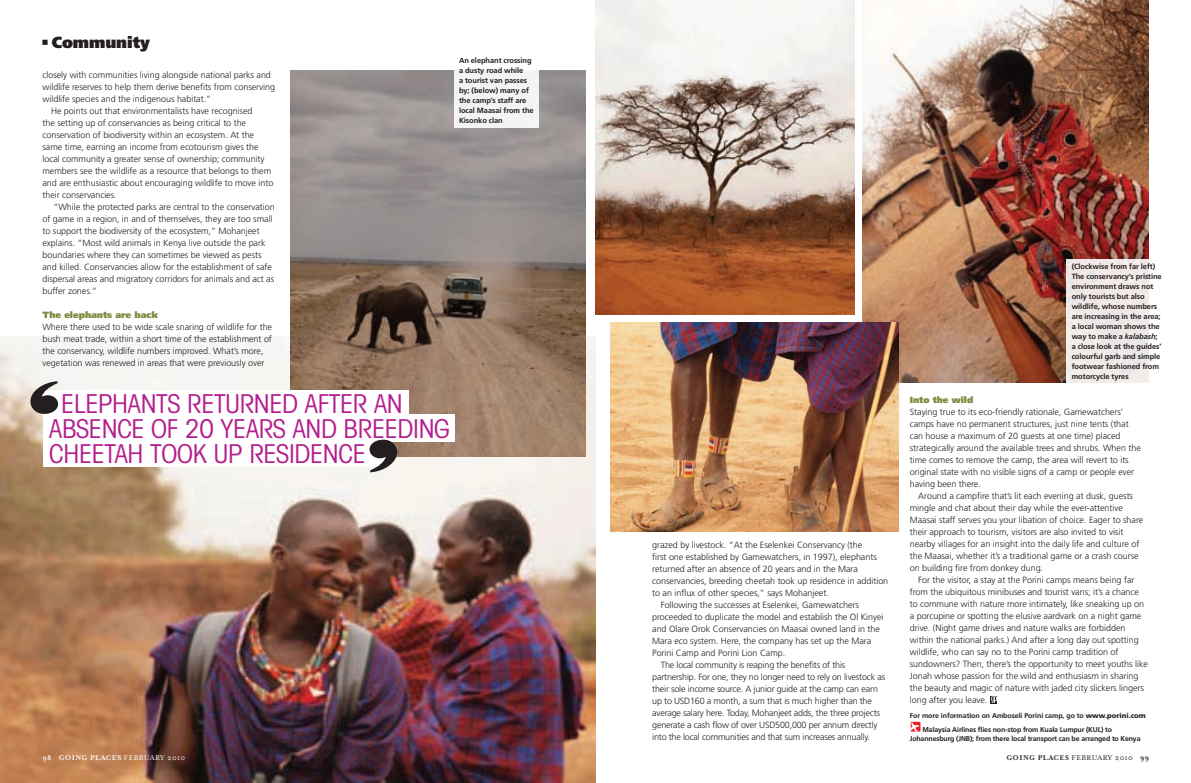
<style>
.page{position:relative;width:1191px;height:783px;background:#fff}
.page>*{position:absolute;margin:0;border:0;box-sizing:border-box;transform-origin:0 0}
.t1{font:condensed 26px/25px "Avant Garde";letter-spacing:-.01em;color:#b41e8d}
.t2{font:900 16px "Frutiger";letter-spacing:-.005em;color:#231f20}
.t3{font:300 9px/12px "Frutiger";letter-spacing:-.005em;color:#231f20}
.t4{font:900 9px "Frutiger";letter-spacing:-.005em;color:#7f8b41}
.t5{font:700 8px "Mrs Eaves";letter-spacing:.05em;color:#fff}
.t6{font:700 8px "Mrs Eaves";letter-spacing:.05em;color:#231f20}
.t7{font:700 7.5px/10px "Frutiger";letter-spacing:-.01em;color:#231f20}
.t8{font:700 7px/14px "Frutiger";letter-spacing:-.02em;color:#231f20}
.s1{font-family:"Mrs Eaves Roman";font-weight:400}
.s2{font-style:italic}
.s3{font-weight:900}
</style>
<div class="page">
<img style="left:0;top:337px;width:595px;height:445px">
<img style="left:290px;top:71px;width:295px;height:385px">
<img style="left:862px;top:0;width:286px;height:382px">
<div style="left:43px;top:415px;width:412px;height:27px;background:#fff"></div>
<div style="left:43px;top:439px;width:344px;height:27px;background:#fff"></div>
<div style="left:43px;top:389px;width:365px;height:28px;background:#fff"></div>
<svg style="left:30px;top:381px;width:28px;height:33px"></svg>
<svg style="left:369px;top:439px;width:28px;height:33px"></svg>
<img style="left:610px;top:322px;width:288px;height:209px">
<img style="left:595px;top:0;width:260px;height:314px">
<svg style="left:910px;top:721px;width:10px;height:10px"></svg>
<svg style="left:910px;top:722px;width:9px;height:9px"></svg>
<svg style="left:990px;top:696px;width:7px;height:7px"></svg>
<svg style="left:991px;top:696px;width:6px;height:6px"></svg>
<div style="left:454px;top:55px;width:85px;height:72px;background:#f4f3f3"></div>
<div style="left:1066px;top:259px;width:83px;height:124px;background:#f1e9e8"></div>
<h2 class="t2" style="left:43px;top:33px;width:109px">■ Community</h2>
<p class="t3" style="left:43px;top:69px;width:230px">closely with communities living alongside national parks and</p>
<p class="t3" style="left:43px;top:81px;width:234px">wildlife reserves to help them derive benefits from conserving</p>
<p class="t3" style="left:43px;top:93px;width:170px">wildlife species and the indigenous habitat.”</p>
<p class="t3" style="left:51px;top:105px;width:203px">He points out that environmentalists have recognised</p>
<p class="t3" style="left:43px;top:117px;width:205px">the setting up of conservancies as being critical to the</p>
<p class="t3" style="left:43px;top:129px;width:213px">conservation of biodiversity within an ecosystem. At the</p>
<p class="t3" style="left:43px;top:141px;width:218px">same time, earning an income from ecotourism gives the</p>
<p class="t3" style="left:43px;top:153px;width:223px">local community a greater sense of ownership; community</p>
<p class="t3" style="left:43px;top:165px;width:230px">members see the wildlife as a resource that belongs to them</p>
<p class="t3" style="left:43px;top:177px;width:232px">and are enthusiastic about encouraging wildlife to move into</p>
<p class="t3" style="left:43px;top:189px;width:76px">their conservancies.</p>
<p class="t3" style="left:53px;top:201px;width:223px">“While the protected parks are central to the conservation</p>
<p class="t3" style="left:43px;top:213px;width:232px">of game in a region, in and of themselves, they are too small</p>
<p class="t3" style="left:43px;top:225px;width:219px">to support the biodiversity of the ecosystem,” Mohanjeet</p>
<p class="t3" style="left:43px;top:237px;width:224px">explains. “Most wild animals in Kenya live outside the park</p>
<p class="t3" style="left:43px;top:249px;width:220px">boundaries where they can sometimes be viewed as pests</p>
<p class="t3" style="left:43px;top:261px;width:231px">and killed. Conservancies allow for the establishment of safe</p>
<p class="t3" style="left:43px;top:273px;width:233px">dispersal areas and migratory corridors for animals and act as</p>
<p class="t3" style="left:43px;top:285px;width:56px">buffer zones.”</p>
<p class="t4" style="left:43px;top:309px;width:117px">The elephants are back</p>
<p class="t3" style="left:43px;top:321px;width:231px">Where there used to be wide scale snaring of wildlife for the bush meat trade, within a short time of the establishment of the conservancy, wildlife numbers improved. What’s more, vegetation was renewed in areas that were previously over</p>
<p class="t7" style="left:459px;top:55px;width:76px">An elephant crossing a dusty road while<br>a tourist van passes by; (below) many of the camp’s staff are local Maasai from the<br>Kisonko clan</p>
<h1 class="t1" style="left:49px;top:390px;width:402px;text-indent:12px">ELEPHANTS RETURNED AFTER AN<br>ABSENCE OF 20 YEARS AND BREEDING<br>CHEETAH TOOK UP RESIDENCE</h1>
<p class="t5" style="left:43px;top:753px;width:144px">98 GOING PLACES <span class="s1">FEBRUARY 2010</span></p>
<p class="t3" style="left:652px;top:539px;width:212px">grazed by livestock. “At the Eselenkei Conservancy (the</p>
<p class="t3" style="left:652px;top:551px;width:226px">first one established by Gamewatchers, in 1997), elephants</p>
<p class="t3" style="left:652px;top:563px;width:207px">returned after an absence of 20 years and in the Mara</p>
<p class="t3" style="left:652px;top:575px;width:238px">conservancies, breeding cheetah took up residence in addition</p>
<p class="t3" style="left:652px;top:587px;width:178px">to an influx of other species,” says Mohanjeet.</p>
<p class="t3" style="left:660px;top:599px;width:200px">Following the successes at Eselenkei, Gamewatchers</p>
<p class="t3" style="left:652px;top:611px;width:233px">proceeded to duplicate the model and establish the Ol Kinyei</p>
<p class="t3" style="left:652px;top:623px;width:229px">and Olare Orok Conservancies on Maasai owned land in the</p>
<p class="t3" style="left:652px;top:635px;width:220px">Mara eco system. Here, the company has set up the Mara</p>
<p class="t3" style="left:652px;top:647px;width:135px">Porini Camp and Porini Lion Camp.</p>
<p class="t3" style="left:660px;top:659px;width:186px">The local community is reaping the benefits of this</p>
<p class="t3" style="left:652px;top:671px;width:234px">partnership. For one, they no longer need to rely on livestock as</p>
<p class="t3" style="left:652px;top:683px;width:227px">their sole income source. A junior guide at the camp can earn</p>
<p class="t3" style="left:652px;top:695px;width:221px">up to USD160 a month, a sum that is much higher than the</p>
<p class="t3" style="left:652px;top:707px;width:229px">average salary here. Today, Mohanjeet adds, the three projects</p>
<p class="t3" style="left:652px;top:719px;width:227px">generate a cash flow of over USD500,000 per annum directly</p>
<p class="t3" style="left:652px;top:731px;width:219px">into the local communities and that sum increases annually.</p>
<p class="t7" style="left:1071px;top:261px;width:92px">(Clockwise from far left)<br>The conservancy’s pristine environment draws not only tourists but also wildlife, whose numbers are increasing in the area; a local woman shows the way to make a <span class="s2">kalabash</span>; a close look at the guides’ colourful garb and simple footwear fashioned from motorcycle tyres</p>
<p class="t4" style="left:909px;top:394px;width:65px">Into the wild</p>
<p class="t3" style="left:909px;top:406px;width:233px">Staying true to its eco-friendly rationale, Gamewatchers’ camps have no permanent structures, just nine tents (that can house a maximum of 20 guests at one time) placed strategically around the available trees and shrubs. When the time comes to remove the camp, the area will revert to its original state with no visible signs of a camp or people ever having been there.</p>
<p class="t3" style="left:909px;top:490px;width:235px;text-indent:9px">Around a campfire that’s lit each evening at dusk, guests mingle and chat about their day while the ever-attentive Maasai staff serves you your libation of choice. Eager to share their approach to tourism, visitors are also invited to visit nearby villages for an insight into the daily life and culture of the Maasai, whether it’s a traditional game or a crash course on building fire from donkey dung.</p>
<p class="t3" style="left:909px;top:574px;width:240px;text-indent:9px">For the visitor, a stay at the Porini camps means being far from the ubiquitous minibuses and tourist vans; it’s a chance to commune with nature more intimately, like sneaking up on a porcupine or spotting the elusive aardvark on a night game drive. (Night game drives and nature walks are forbidden within the national parks.) And after a long day out spotting wildlife, who can say no to the Porini camp tradition of sundowners? Then, there’s the opportunity to meet youths like Jonah whose passion for the wild and enthusiasm in sharing the beauty and magic of nature with jaded city slickers lingers long after you leave.</p>
<p class="t8" style="left:922px;top:707px;width:225px;text-indent:-13px">For more information on Amboseli Porini camp, go to <span class="s3">www.porini.com<br></span>Malaysia Airlines flies non-stop from Kuala Lumpur (KUL) to</p>
<p class="t8" style="left:909px;top:730px;width:232px">Johannesburg (JNB); from there local transport can be arranged to Kenya</p>
<p class="t6" style="left:1006px;top:753px;width:144px">GOING PLACES <span class="s1">FEBRUARY 2010</span> 99</p>
</div>
